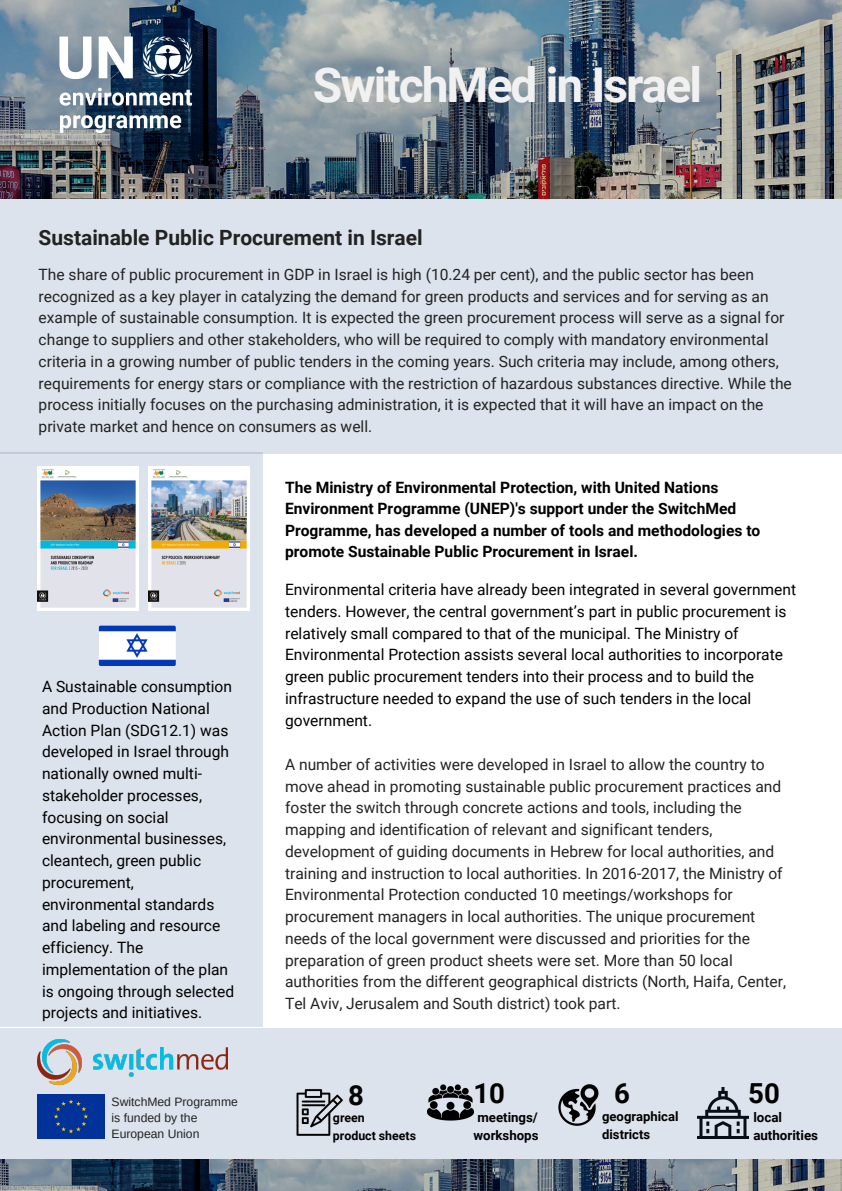
<style>
.page{position:relative;width:842px;height:1191px;background:#fff}
.page>*{position:absolute;margin:0;border:0;box-sizing:border-box;transform-origin:0 0}
.t1{font:700 48px "Roboto";letter-spacing:-.04em;color:#f1f1f1}
.t2{font:700 27.6px "Roboto";color:#000}
.t3{font:700 21px "Roboto";color:#222}
.t4{font:15.6px/21.7px "Roboto";color:#222}
.t5{font:15.6px/21.7px "Roboto";color:#000}
.t6{font:700 15.6px/21.4px "Roboto";color:#000}
.t7{font:700 13.4px/18.4px "Roboto";color:#000}
.t8{font:700 13.2px/18.2px "Roboto";color:#000}
.t9{font:700 13px/17.9px "Roboto";color:#000}
.t10{font:700 12.4px "Roboto";color:#000}
.t11{font:12.2px/16px "Arimo";color:#222}
</style>
<div class="page">
<div style="left:0;top:452px;width:263px;height:574px;background:#dde3ec"></div>
<div style="left:0;top:1027px;width:842px;height:132px;background:#dde3ec"></div>
<div style="left:38px;top:1094px;width:66px;height:44px;background:#013299"></div>
<div style="left:0;top:199px;width:842px;height:254px;background:#dde3ec"></div>
<img style="left:0;top:0;width:842px;height:199px">
<img style="left:0;top:1159px;width:842px;height:31px">
<img style="left:38px;top:1039px;width:44px;height:44px">
<img style="left:94px;top:1047px;width:134px;height:29px">
<img style="left:45px;top:3px;width:165px;height:165px">
<img style="left:148px;top:467px;width:101px;height:143px">
<img style="left:38px;top:467px;width:101px;height:143px">
<img style="left:428px;top:1084px;width:46px;height:37px">
<img style="left:558px;top:1084px;width:41px;height:42px">
<img style="left:296px;top:1089px;width:47px;height:47px">
<img style="left:99px;top:625px;width:77px;height:41px;border-radius:2px">
<h1 class="t1" style="left:313px;top:57px;width:391px">SwitchMed in Israel</h1>
<h3 class="t3" style="left:39px;top:226px;width:386px">Sustainable Public Procurement in Israel</h3>
<p class="t4" style="left:39px;top:263px;width:755px">The share of public procurement in GDP in Israel is high (10.24 per cent), and the public sector has been recognized as a key player in catalyzing the demand for green products and services and for serving as an example of sustainable consumption. It is expected the green procurement process will serve as a signal for change to suppliers and other stakeholders, who will be required to comply with mandatory environmental criteria in a growing number of public tenders in the coming years. Such criteria may include, among others, requirements for energy stars or compliance with the restriction of hazardous substances directive. While the process initially focuses on the purchasing administration, it is expected that it will have an impact on the private market and hence on consumers as well.</p>
<p class="t5" style="left:42px;top:675px;width:194px">A Sustainable consumption and Production National<br>Action Plan (SDG12.1) was developed in Israel through nationally owned multi&shy;stakeholder processes, focusing on social environmental businesses, cleantech, green public procurement, environmental standards and labeling and resource efficiency. The implementation of the plan is ongoing through selected projects and initiatives.</p>
<p class="t11" style="left:112px;top:1093px;width:128px">SwitchMed Programme is funded by the<br>European Union</p>
<p class="t6" style="left:285px;top:477px;width:477px">The Ministry of Environmental Protection, with United Nations Environment Programme (UNEP)'s support under the SwitchMed Programme, has developed a number of tools and methodologies to promote Sustainable Public Procurement in Israel.</p>
<p class="t5" style="left:285px;top:579px;width:513px">Environmental criteria have already been integrated in several government tenders. However, the central government’s part in public procurement is relatively small compared to that of the municipal. The Ministry of Environmental Protection assists several local authorities to incorporate green public procurement tenders into their process and to build the infrastructure needed to expand the use of such tenders in the local government.</p>
<p class="t4" style="left:285px;top:753px;width:502px">A number of activities were developed in Israel to allow the country to move ahead in promoting sustainable public procurement practices and foster the switch through concrete actions and tools, including the mapping and identification of relevant and significant tenders, development of guiding documents in Hebrew for local authorities, and training and instruction to local authorities. In 2016-2017, the Ministry of Environmental Protection conducted 10 meetings/workshops for procurement managers in local authorities. The unique procurement needs of the local government were discussed and priorities for the preparation of green product sheets were set. More than 50 local authorities from the different geographical districts (North, Haifa, Center, Tel Aviv, Jerusalem and South district) took part.</p>
<h2 class="t2" style="left:348px;top:1079px;width:17px">8</h2>
<p class="t10" style="left:333px;top:1128px;width:85px">product sheets</p>
<p class="t10" style="left:333px;top:1110px;width:33px">green</p>
<h2 class="t2" style="left:473px;top:1076px;width:33px">10</h2>
<p class="t8" style="left:473px;top:1107px;width:67px">meetings/ workshops</p>
<h2 class="t2" style="left:614px;top:1076px;width:17px">6</h2>
<p class="t9" style="left:602px;top:1107px;width:78px">geographical districts</p>
<h2 class="t2" style="left:748px;top:1076px;width:33px">50</h2>
<p class="t7" style="left:753px;top:1107px;width:66px">local authorities</p>
</div>
